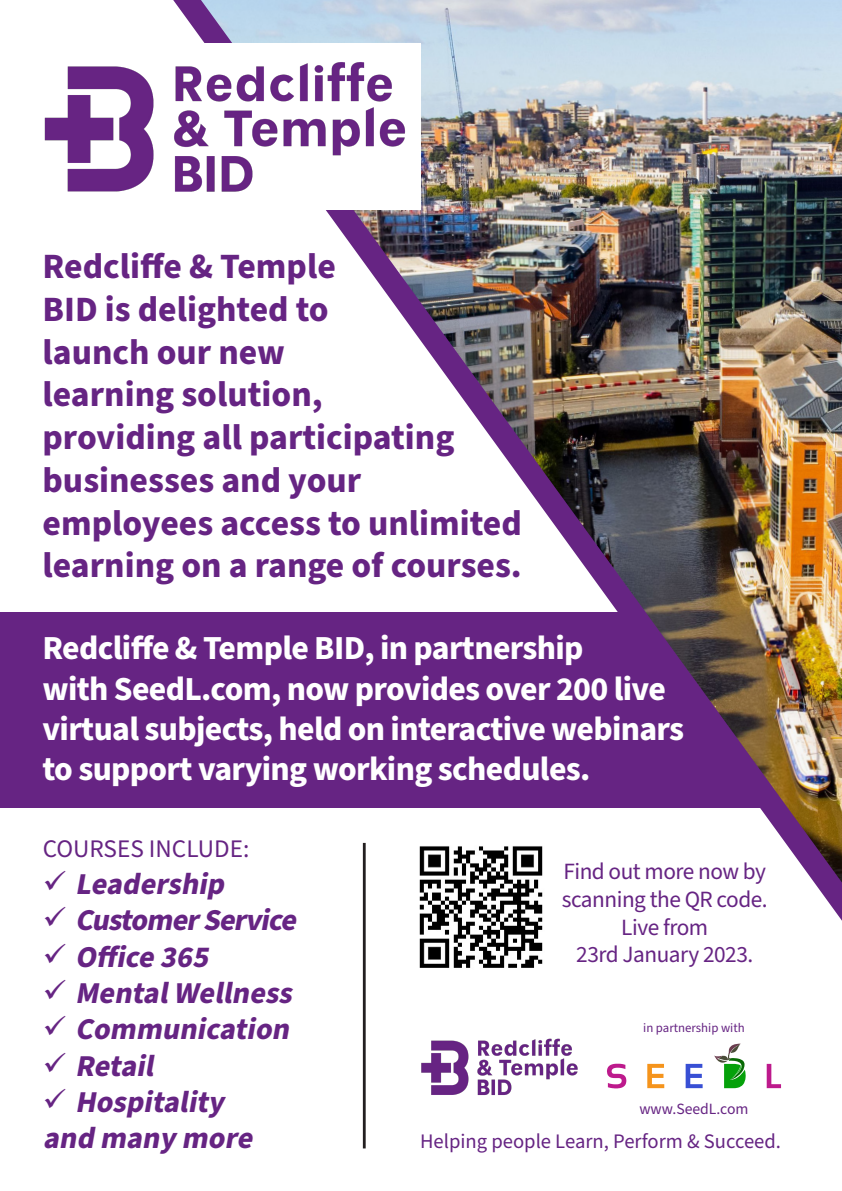
<style>
.page{position:relative;width:842px;height:1191px;background:#fff}
.page>*{position:absolute;margin:0;border:0;box-sizing:border-box;transform-origin:0 0}
.t1{font:700 35.6px "Source Sans Pro";color:#662483}
.t2{font:700 33.6px "Source Sans Pro";letter-spacing:-.02em;color:#fff}
.t3{font:italic 700 30.3px "Source Sans Pro";color:#662483}
.t4{font:25.3px "Source Sans Pro";color:#662483}
.t5{font:23.3px "Source Sans Pro";letter-spacing:-.02em;color:#662483}
.t6{font:20.6px "Source Sans Pro";color:#662483}
.t7{font:15.6px "Source Sans Pro";color:#662483}
.t8{font:12.8px "Source Sans Pro";color:#662483}
</style>
<div class="page">
<div style="left:0;top:612px;width:842px;height:196px;background:#662483"></div>
<img style="left:173px;top:0;width:669px;height:1011px">
<hr style="left:363px;top:843px;width:3px;height:305px;background:#231f20">
<img style="left:415px;top:843px;width:132px;height:131px">
<svg style="left:607px;top:1063px;width:19px;height:25px"></svg>
<svg style="left:647px;top:1063px;width:17px;height:25px"></svg>
<svg style="left:686px;top:1063px;width:17px;height:25px"></svg>
<svg style="left:767px;top:1063px;width:14px;height:25px"></svg>
<svg style="left:714px;top:1043px;width:32px;height:45px"></svg>
<img style="left:44px;top:43px;width:377px;height:166px">
<img style="left:421px;top:1038px;width:157px;height:58px">
<p class="t1" style="left:43px;top:242px;width:295px">Redcliffe &amp; Temple</p>
<p class="t1" style="left:43px;top:285px;width:288px">BID is delighted to</p>
<p class="t1" style="left:43px;top:327px;width:244px">launch our new</p>
<p class="t1" style="left:43px;top:370px;width:282px">learning solution,</p>
<p class="t1" style="left:43px;top:413px;width:413px">providing all participating</p>
<p class="t1" style="left:43px;top:456px;width:320px">businesses and your</p>
<p class="t1" style="left:43px;top:498px;width:481px">employees access to unlimited</p>
<p class="t1" style="left:43px;top:541px;width:481px">learning on a range of courses.</p>
<p class="t2" style="left:43px;top:625px;width:542px">Redcliffe &amp; Temple BID, in partnership</p>
<p class="t2" style="left:43px;top:665px;width:625px">with SeedL.com, now provides over 200 live</p>
<p class="t2" style="left:43px;top:706px;width:643px">virtual subjects, held on interactive webinars</p>
<p class="t2" style="left:43px;top:746px;width:549px">to support varying working schedules.</p>
<p class="t4" style="left:43px;top:832px;width:208px">COURSES INCLUDE:</p>
<p class="t3" style="left:43px;top:863px;width:190px">✓ Leadership</p>
<p class="t3" style="left:43px;top:899px;width:262px">✓ CustomerService</p>
<p class="t3" style="left:43px;top:936px;width:174px">✓ Office 365</p>
<p class="t3" style="left:43px;top:972px;width:258px">✓ MentalWellness</p>
<p class="t3" style="left:43px;top:1008px;width:255px">✓ Communication</p>
<p class="t3" style="left:43px;top:1045px;width:120px">✓ Retail</p>
<p class="t3" style="left:43px;top:1081px;width:190px">✓ Hospitality</p>
<p class="t3" style="left:43px;top:1117px;width:218px">and many more</p>
<p class="t5" style="left:563px;top:855px;width:204px">Find out more now by</p>
<p class="t5" style="left:562px;top:883px;width:208px">scanning the QR code.</p>
<p class="t5" style="left:621px;top:911px;width:88px">Live from</p>
<p class="t5" style="left:576px;top:939px;width:178px">23rd January 2023.</p>
<p class="t8" style="left:643px;top:1019px;width:103px">in partnership with</p>
<p class="t7" style="left:639px;top:1098px;width:111px">www.SeedL.com</p>
<p class="t6" style="left:420px;top:1127px;width:362px">Helping people Learn, Perform &amp; Succeed.</p>
</div>
